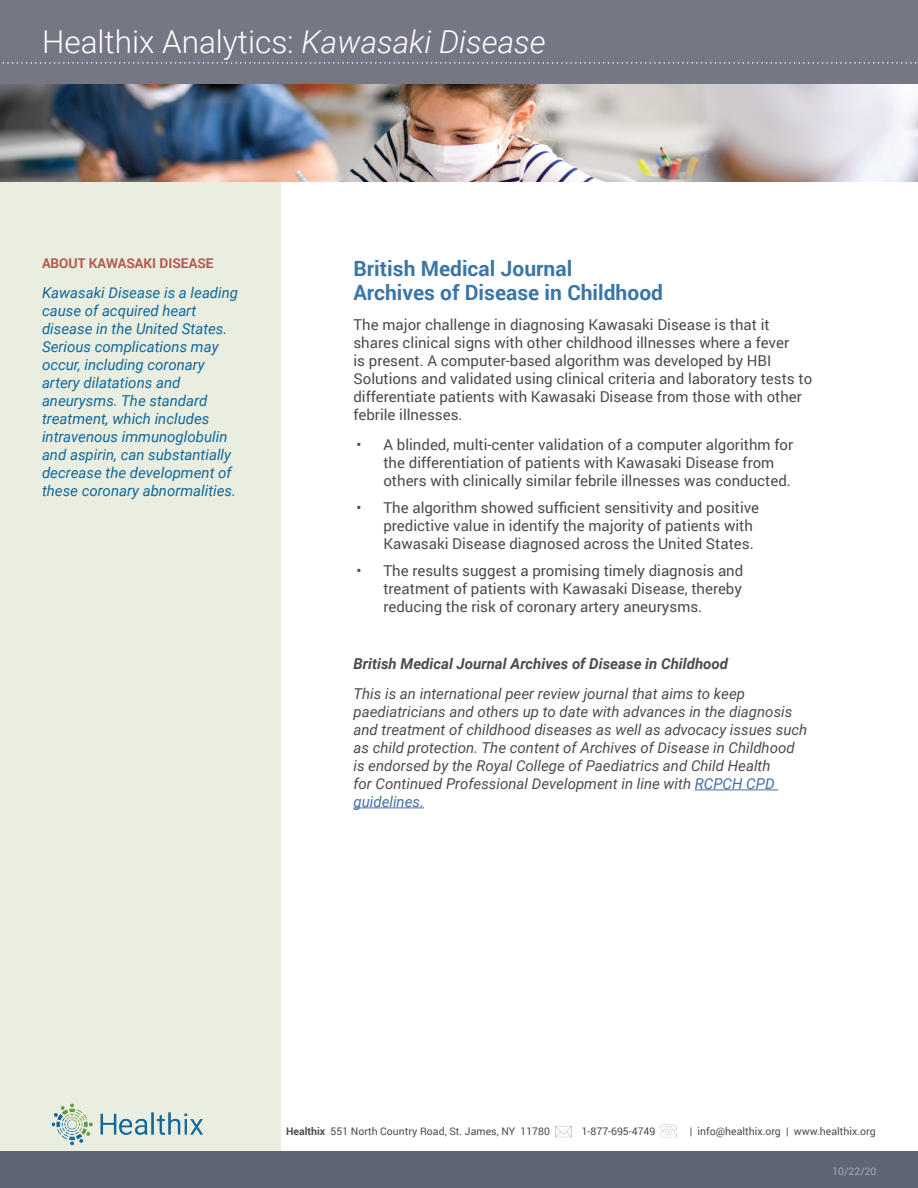
<style>
.page{position:relative;width:918px;height:1188px;background:#fff}
.page>*{position:absolute;margin:0;border:0;box-sizing:border-box;transform-origin:0 0}
.t1{font:300 31.5px "Roboto";color:#fff}
.t2{font:700 21px/24px "Roboto";color:#3b76a6}
.t3{font:15px/18px "Roboto";color:#4b4c4d}
.t4{font:italic 15px/18px "Roboto";color:#4b4c4d}
.t5{font:italic 15px/18px "Roboto";color:#10689b}
.t6{font:italic 700 15px "Roboto";color:#4b4c4d}
.t7{font:700 13.5px "Roboto";color:#b4574e}
.t8{font:10.5px "Roboto";color:#4b4c4d}
.t9{font:10.5px "Roboto";color:#a5a6ae}
.s1{font-style:italic}
.s2{color:#436da8}
.s3{font-weight:700}
</style>
<div class="page">
<div style="left:0;top:62px;width:280px;height:1126px;background:#e9eee0"></div>
<img style="left:0;top:83px;width:918px;height:99px">
<div style="left:0;top:0;width:918px;height:83px;background:#757884"></div>
<svg style="left:2px;top:62px;width:915px;height:2px"></svg>
<div style="left:0;top:1152px;width:918px;height:36px;background:#5f6673"></div>
<img style="left:555px;top:1126px;width:16px;height:12px">
<img style="left:661px;top:1124px;width:16px;height:14px">
<img style="left:52px;top:1103px;width:151px;height:43px">
<hr style="left:695px;top:790px;width:83px;height:1px;background:#436da8">
<hr style="left:353px;top:808px;width:71px;height:1px;background:#436da8">
<h1 class="t1" style="left:42px;top:20px;width:505px">Healthix Analytics: <span class="s1">Kawasaki Disease</span></h1>
<p class="t7" style="left:42px;top:254px;width:173px">ABOUT KAWASAKI DISEASE</p>
<p class="t5" style="left:42px;top:283px;width:198px">Kawasaki Disease is a leading cause of acquired heart disease in the United States.<br>Serious complications may occur, including coronary artery dilatations and aneurysms. The standard treatment, which includes intravenous immunoglobulin and aspirin, can substantially decrease the development of these coronary abnormalities.</p>
<h2 class="t2" style="left:353px;top:256px;width:311px">British Medical Journal<br>Archives of Disease in Childhood</h2>
<p class="t3" style="left:353px;top:315px;width:460px">The major challenge in diagnosing Kawasaki Disease is that it shares clinical signs with other childhood illnesses where a fever<br>is present. A computer-based algorithm was developed by HBI Solutions and validated using clinical criteria and laboratory tests to differentiate patients with Kawasaki Disease from those with other febrile illnesses.</p>
<p class="t3" style="left:383px;top:435px;width:411px;text-indent:-27px">• A blinded, multi-center validation of a computer algorithm for the differentiation of patients with Kawasaki Disease from others with clinically similar febrile illnesses was conducted.</p>
<p class="t3" style="left:383px;top:498px;width:377px;text-indent:-27px">• The algorithm showed sufficient sensitivity and positive predictive value in identify the majority of patients with<br>Kawasaki Disease diagnosed across the United States.</p>
<p class="t3" style="left:383px;top:561px;width:361px;text-align:justify;text-indent:-27px">• The results suggest a promising timely diagnosis and treatment of patients with Kawasaki Disease, thereby reducing the risk of coronary artery aneurysms.</p>
<p class="t6" style="left:353px;top:653px;width:376px">British Medical Journal Archives of Disease in Childhood</p>
<p class="t4" style="left:353px;top:684px;width:455px">This is an international peer review journal that aims to keep paediatricians and others up to date with advances in the diagnosis and treatment of childhood diseases as well as advocacy issues such as child protection. The content of Archives of Disease in Childhood is endorsed by the Royal College of Paediatrics and Child Health<br>for Continued Professional Development in line with <span class="s2">RCPCH CPD guidelines.</span></p>
<p class="t8" style="left:286px;top:1124px;width:265px"><span class="s3">Healthix</span> 551 North Country Road, St. James, NY 11780</p>
<p class="t8" style="left:582px;top:1124px;width:75px">1-877-695-4749</p>
<p class="t8" style="left:690px;top:1124px;width:187px">| info@healthix.org | www.healthix.org</p>
<p class="t9" style="left:832px;top:1164px;width:46px">10/22/20</p>
</div>
